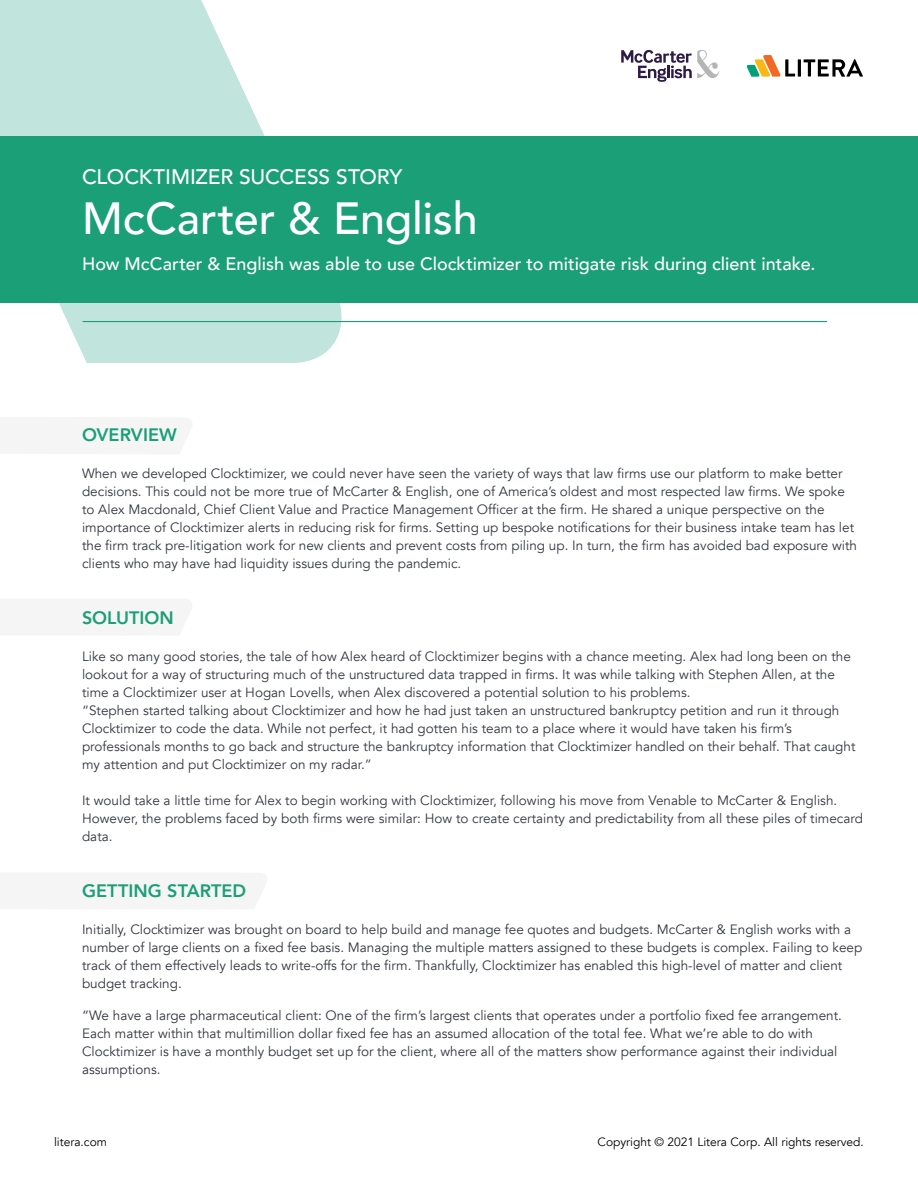
<style>
.page{position:relative;width:918px;height:1188px;background:#fff}
.page>*{position:absolute;margin:0;border:0;box-sizing:border-box;transform-origin:0 0}
.t1{font:500 45px "Avenir";letter-spacing:-.005em;color:#fff}
.t2{font:500 21px "Avenir";letter-spacing:-.01em;color:#fff}
.t3{font:500 18px "Avenir";color:#fff}
.t4{font:800 18px "Avenir";color:#1b9f77}
.t5{font:13.5px/18px "Avenir";color:#333840}
.t6{font:13.5px/18px "Avenir";color:#323640}
.t7{font:12px "Avenir";color:#000}
</style>
<div class="page">
<svg style="left:621px;top:50px;width:99px;height:32px"></svg>
<hr style="left:798px;top:59px;width:3px;height:18px;background:#000">
<svg style="left:804px;top:59px;width:59px;height:18px"></svg>
<svg style="left:746px;top:55px;width:49px;height:22px"></svg>
<svg style="left:0;top:0;width:354px;height:363px;fill:#c1e4dd"></svg>
<div style="left:0;top:136px;width:918px;height:167px;background:#1b9f77"></div>
<hr style="left:83px;top:321px;width:744px;height:1px;background:#1b9f77">
<p class="t2" style="left:82px;top:159px;width:322px">CLOCKTIMIZER SUCCESS STORY</p>
<p class="t1" style="left:82px;top:179px;width:397px">McCarter &amp; English</p>
<p class="t3" style="left:82px;top:248px;width:735px">How McCarter &amp; English was able to use Clocktimizer to mitigate risk during client intake.</p>
<p class="t4" style="left:82px;top:421px;width:96px">OVERVIEW</p>
<p class="t5" style="left:82px;top:465px;width:776px">When we developed Clocktimizer, we could never have seen the variety of ways that law firms use our platform to make better decisions. This could not be more true of McCarter &amp; English, one of America’s oldest and most respected law firms. We spoke to Alex Macdonald, Chief Client Value and Practice Management Officer at the firm. He shared a unique perspective on the importance of Clocktimizer alerts in reducing risk for firms. Setting up bespoke notifications for their business intake team has let the firm track pre-litigation work for new clients and prevent costs from piling up. In turn, the firm has avoided bad exposure with clients who may have had liquidity issues during the pandemic.</p>
<p class="t4" style="left:82px;top:604px;width:93px">SOLUTION</p>
<p class="t5" style="left:82px;top:648px;width:770px">Like so many good stories, the tale of how Alex heard of Clocktimizer begins with a chance meeting. Alex had long been on the lookout for a way of structuring much of the unstructured data trapped in firms. It was while talking with Stephen Allen, at the time a Clocktimizer user at Hogan Lovells, when Alex discovered a potential solution to his problems.</p>
<p class="t5" style="left:82px;top:702px;width:775px">“Stephen started talking about Clocktimizer and how he had just taken an unstructured bankruptcy petition and run it through Clocktimizer to code the data. While not perfect, it had gotten his team to a place where it would have taken his firm’s professionals months to go back and structure the bankruptcy information that Clocktimizer handled on their behalf. That caught my attention and put Clocktimizer on my radar.”</p>
<p class="t5" style="left:82px;top:792px;width:782px">It would take a little time for Alex to begin working with Clocktimizer, following his move from Venable to McCarter &amp; English.<br>However, the problems faced by both firms were similar: How to create certainty and predictability from all these piles of timecard data.</p>
<p class="t4" style="left:82px;top:877px;width:166px">GETTING STARTED</p>
<p class="t6" style="left:82px;top:921px;width:782px">Initially, Clocktimizer was brought on board to help build and manage fee quotes and budgets. McCarter &amp; English works with a number of large clients on a fixed fee basis. Managing the multiple matters assigned to these budgets is complex. Failing to keep track of them effectively leads to write-offs for the firm. Thankfully, Clocktimizer has enabled this high-level of matter and client budget tracking.</p>
<p class="t6" style="left:82px;top:1006px;width:761px">“We have a large pharmaceutical client: One of the firm’s largest clients that operates under a portfolio fixed fee arrangement.<br>Each matter within that multimillion dollar fixed fee has an assumed allocation of the total fee. What we’re able to do with Clocktimizer is have a monthly budget set up for the client, where all of the matters show performance against their individual assumptions.</p>
<p class="t7" style="left:54px;top:1135px;width:55px">litera.com</p>
<p class="t7" style="left:598px;top:1135px;width:268px">Copyright © 2021 Litera Corp. All rights reserved.</p>
</div>
